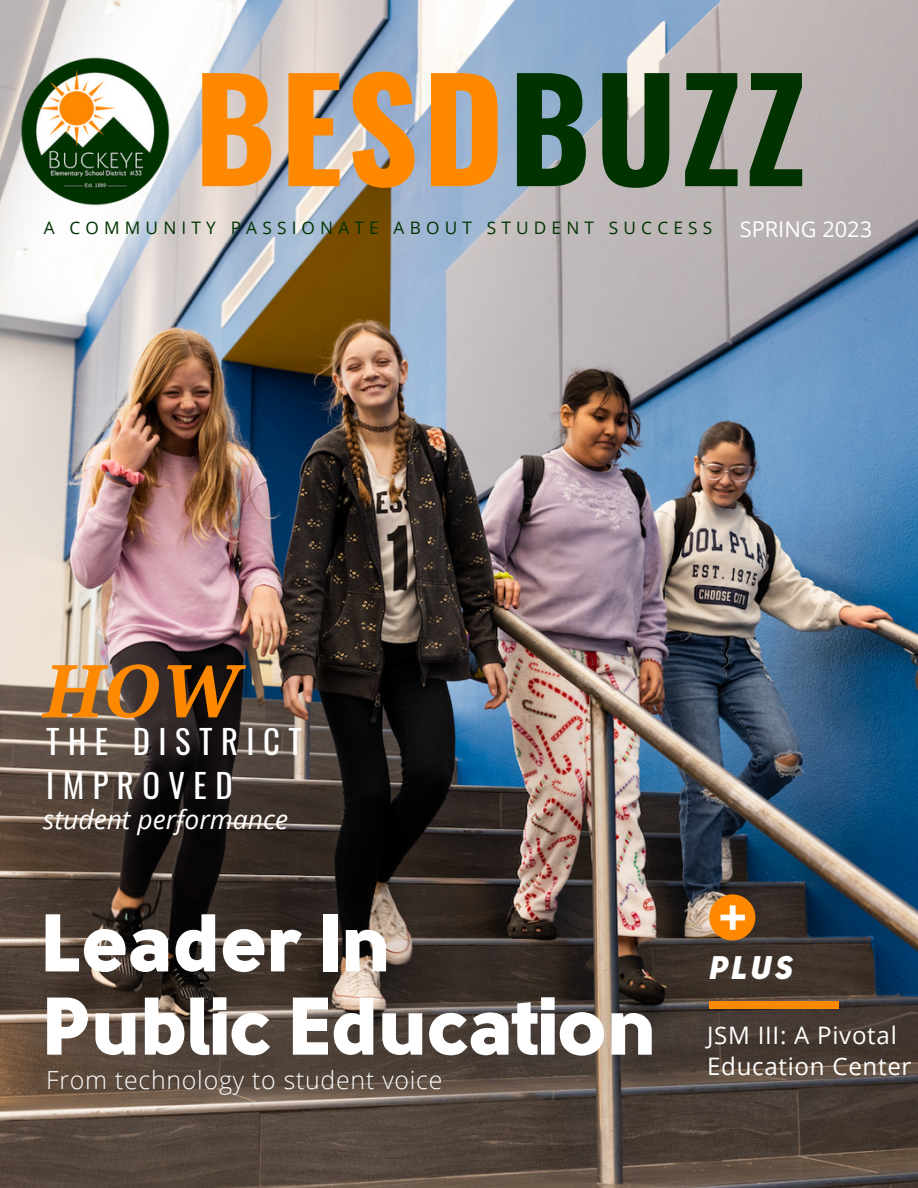
<style>
.page{position:relative;width:918px;height:1188px;background:#fff}
.page>*{position:absolute;margin:0;border:0;box-sizing:border-box;transform-origin:0 0}
.t1{font:700 139.5px "Oswald";letter-spacing:.03em;color:#fe8900}
.t2{font:900 81.6px "Solomon Sans";color:#fff}
.t3{font:italic 700 73.05px "Droid Serif";color:#fe8900}
.t4{font:32.7px/43.8px "Oswald";letter-spacing:.26em;color:#fff}
.t5{font:italic 900 32.7px "Solomon Sans";color:#fff}
.t6{font:italic 26.4px "Open Sans";color:#fff}
.t7{font:300 24.9px "Open Sans";letter-spacing:.03em;color:#fff}
.t8{font:24.15px/30.3px "Open Sans";letter-spacing:.03em;color:#fff}
.t9{font:21.75px "Open Sans";color:#fff}
.t10{font:17.25px "Open Sans";letter-spacing:.3em;color:#013301}
.s1{color:#013301}
</style>
<div class="page">
<img style="left:0;top:0;width:918px;height:1188px">
<div style="left:709px;top:1002px;width:130px;height:7px;background:#fe8900"></div>
<div style="left:709px;top:894px;width:46px;height:47px;background:#fe8900;border-radius:50%"></div>
<svg style="left:720px;top:905px;width:25px;height:25px"></svg>
<img style="left:0;top:34px;width:197px;height:210px">
<p class="t1" style="left:194px;top:20px;width:614px">BESD<span class="s1">BUZZ</span></p>
<p class="t10" style="left:44px;top:216px;width:670px">A COMMUNITY PASSIONATE ABOUT STUDENT SUCCESS</p>
<p class="t9" style="left:740px;top:214px;width:134px">SPRING 2023</p>
<p class="t3" style="left:43px;top:650px;width:197px">HOW</p>
<p class="t4" style="left:46px;top:718px;width:257px">THE DISTRICT<br>IMPROVED</p>
<p class="t6" style="left:43px;top:801px;width:246px">student performance</p>
<p class="t2" style="left:43px;top:906px;width:351px">Leader In</p>
<p class="t2" style="left:43px;top:989px;width:616px">Public Education</p>
<p class="t7" style="left:46px;top:1062px;width:398px">From technology to student voice</p>
<p class="t5" style="left:708px;top:953px;width:85px">PLUS</p>
<p class="t8" style="left:707px;top:1020px;width:206px">JSM III: A Pivotal<br>Education Center</p>
</div>
